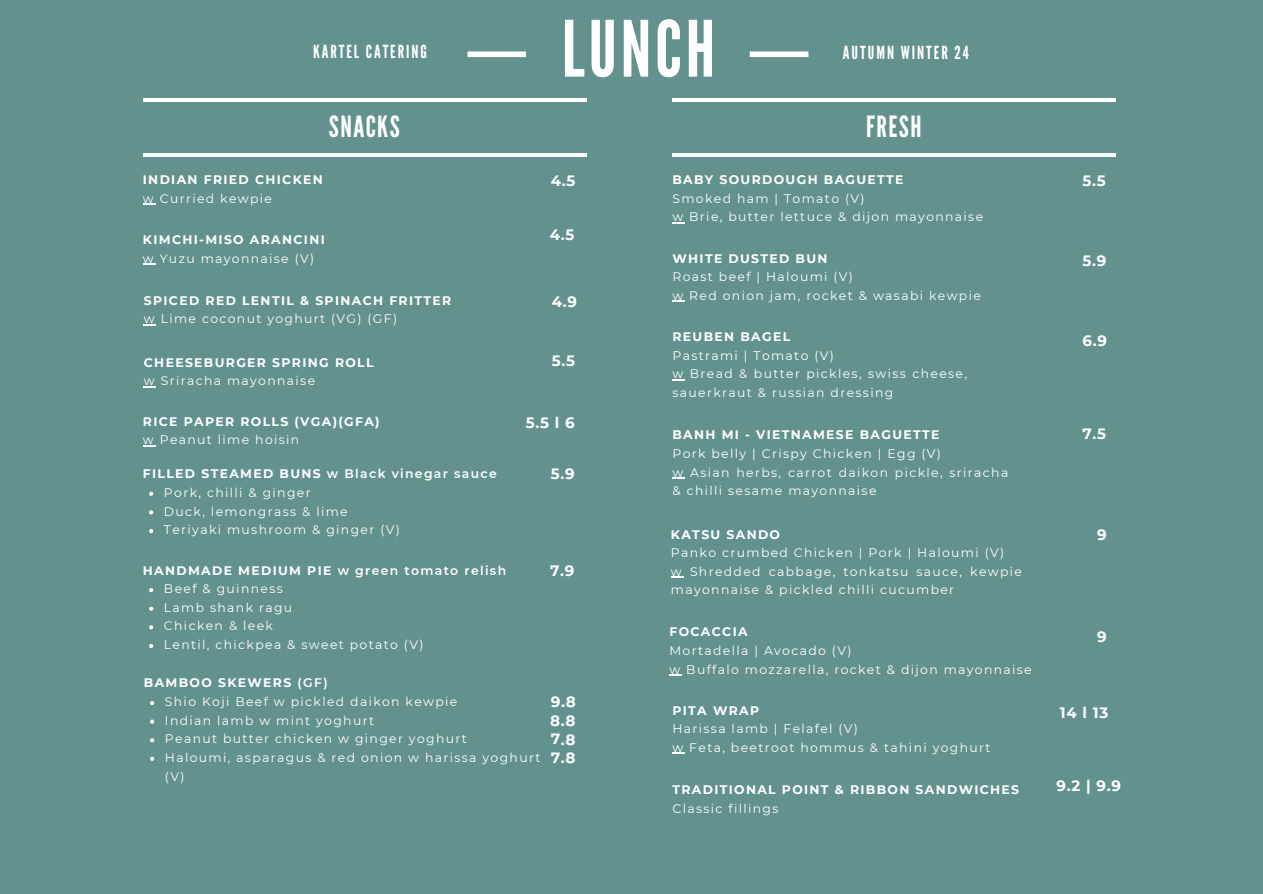
<style>
.page{position:relative;width:1263px;height:894px;background:#fff}
.page>*{position:absolute;margin:0;border:0;box-sizing:border-box;transform-origin:0 0}
.t1{font:77.25px "League Gothic";letter-spacing:.05em;color:#fff}
.t2{font:29.1px "League Gothic";letter-spacing:.05em;color:#fff}
.t3{font:18px "League Gothic";letter-spacing:.105em;color:#fff}
.t4{font:700 15px "Montserrat";color:#fff}
.t5{font:12.45px/18.6px "Montserrat";letter-spacing:.11em;color:#fff}
.t6{font:700 12.45px "Montserrat";letter-spacing:.11em;color:#fff}
.t7{font:600 12.45px "Montserrat";letter-spacing:.11em;color:#fff}
.s1{font-weight:700}
.s2{font-weight:600}
</style>
<div class="page">
<div style="left:0;top:0;width:1263px;height:893px;background:#63928e"></div>
<svg style="left:149px;top:491px;width:4px;height:4px"></svg>
<svg style="left:149px;top:510px;width:4px;height:4px"></svg>
<svg style="left:149px;top:529px;width:4px;height:4px"></svg>
<svg style="left:150px;top:701px;width:4px;height:3px"></svg>
<svg style="left:150px;top:719px;width:4px;height:4px"></svg>
<svg style="left:150px;top:738px;width:4px;height:4px"></svg>
<svg style="left:150px;top:756px;width:4px;height:4px"></svg>
<svg style="left:149px;top:588px;width:4px;height:4px"></svg>
<svg style="left:149px;top:606px;width:4px;height:4px"></svg>
<svg style="left:149px;top:625px;width:4px;height:4px"></svg>
<svg style="left:149px;top:643px;width:4px;height:4px"></svg>
<hr style="left:143px;top:99px;width:443px;height:3px;background:#fff">
<hr style="left:143px;top:154px;width:443px;height:3px;background:#fff">
<div style="left:467px;top:51px;width:59px;height:6px;background:#fff"></div>
<hr style="left:672px;top:99px;width:444px;height:3px;background:#fff">
<hr style="left:672px;top:154px;width:444px;height:3px;background:#fff">
<div style="left:750px;top:51px;width:58px;height:6px;background:#fff"></div>
<svg style="left:143px;top:445px;width:12px;height:1px"></svg>
<svg style="left:143px;top:263px;width:12px;height:1px"></svg>
<svg style="left:143px;top:204px;width:12px;height:1px"></svg>
<svg style="left:144px;top:386px;width:12px;height:1px"></svg>
<svg style="left:144px;top:324px;width:12px;height:1px"></svg>
<svg style="left:672px;top:379px;width:13px;height:1px"></svg>
<svg style="left:672px;top:752px;width:13px;height:1px"></svg>
<svg style="left:672px;top:301px;width:13px;height:1px"></svg>
<svg style="left:672px;top:222px;width:13px;height:1px"></svg>
<svg style="left:671px;top:576px;width:12px;height:1px"></svg>
<svg style="left:672px;top:477px;width:13px;height:1px"></svg>
<svg style="left:669px;top:674px;width:13px;height:1px"></svg>
<p class="t3" style="left:313px;top:41px;width:115px">KARTEL CATERING</p>
<h5 class="t1" style="left:562px;top:4px;width:155px">LUNCH</h5>
<p class="t3" style="left:843px;top:42px;width:128px">AUTUMN WINTER 24</p>
<p class="t2" style="left:329px;top:109px;width:72px">SNACKS</p>
<h4 class="t2" style="left:866px;top:109px;width:57px">FRESH</h4>
<p class="t6" style="left:143px;top:172px;width:182px">INDIAN FRIED CHICKEN</p>
<h4 class="t5" style="left:143px;top:189px;width:131px">w Curried kewpie</h4>
<p class="t4" style="left:551px;top:171px;width:26px">4.5</p>
<p class="t6" style="left:143px;top:232px;width:183px">KIMCHI-MISO ARANCINI</p>
<p class="t5" style="left:143px;top:249px;width:173px">w Yuzu mayonnaise (V)</p>
<p class="t4" style="left:550px;top:225px;width:26px">4.5</p>
<h4 class="t6" style="left:144px;top:293px;width:309px">SPICED RED LENTIL &amp; SPINACH FRITTER</h4>
<p class="t5" style="left:144px;top:309px;width:255px">w Lime coconut yoghurt (VG) (GF)</p>
<p class="t4" style="left:552px;top:292px;width:27px">4.9</p>
<h4 class="t6" style="left:144px;top:354px;width:231px">CHEESEBURGER SPRING ROLL</h4>
<h4 class="t5" style="left:144px;top:371px;width:173px">w Sriracha mayonnaise</h4>
<p class="t4" style="left:552px;top:351px;width:25px">5.5</p>
<p class="t6" style="left:143px;top:413px;width:238px">RICE PAPER ROLLS (VGA)(GFA)</p>
<p class="t5" style="left:143px;top:430px;width:158px">w Peanut lime hoisin</p>
<h4 class="t4" style="left:526px;top:413px;width:50px">5.5 l 6</h4>
<h1 class="t7" style="left:143px;top:466px;width:355px"><span class="s1">FILLED STEAMED BUNS</span> w Black vinegar sauce</h1>
<h3 class="t5" style="left:164px;top:483px;width:148px">Pork, chilli &amp; ginger</h3>
<h3 class="t5" style="left:164px;top:501px;width:185px">Duck, lemongrass &amp; lime</h3>
<p class="t5" style="left:164px;top:520px;width:237px">Teriyaki mushroom &amp; ginger (V)</p>
<p class="t4" style="left:551px;top:464px;width:25px">5.9</p>
<p class="t7" style="left:143px;top:562px;width:365px"><span class="s1">HANDMADE MEDIUM PIE</span> w green tomato relish</p>
<p class="t5" style="left:164px;top:579px;width:120px">Beef &amp; guinness</p>
<p class="t5" style="left:164px;top:598px;width:130px">Lamb shank ragu</p>
<p class="t5" style="left:164px;top:616px;width:111px">Chicken &amp; leek</p>
<p class="t5" style="left:164px;top:635px;width:261px">Lentil, chickpea &amp; sweet potato (V)</p>
<p class="t4" style="left:550px;top:561px;width:26px">7.9</p>
<p class="t6" style="left:144px;top:675px;width:185px">BAMBOO SKEWERS <span class="s2">(GF)</span></p>
<p class="t5" style="left:165px;top:692px;width:294px">Shio Koji Beef w pickled daikon kewpie</p>
<p class="t5" style="left:165px;top:710px;width:211px">Indian lamb w mint yoghurt</p>
<h2 class="t5" style="left:165px;top:729px;width:303px">Peanut butter chicken w ginger yoghurt</h2>
<h2 class="t5" style="left:165px;top:748px;width:377px">Haloumi, asparagus &amp; red onion w harissa yoghurt (V)</h2>
<h4 class="t6" style="left:672px;top:172px;width:233px">BABY SOURDOUGH BAGUETTE</h4>
<h4 class="t5" style="left:672px;top:189px;width:194px">Smoked ham | Tomato (V)</h4>
<p class="t5" style="left:672px;top:207px;width:312px">w Brie, butter lettuce &amp; dijon mayonnaise</p>
<p class="t6" style="left:672px;top:250px;width:157px">WHITE DUSTED BUN</p>
<p class="t5" style="left:672px;top:267px;width:182px">Roast beef | Haloumi (V)</p>
<h4 class="t5" style="left:672px;top:286px;width:310px">w Red onion jam, rocket &amp; wasabi kewpie</h4>
<p class="t6" style="left:672px;top:329px;width:119px">REUBEN BAGEL</p>
<p class="t5" style="left:672px;top:346px;width:163px">Pastrami | Tomato (V)</p>
<p class="t5" style="left:672px;top:364px;width:296px">w Bread &amp; butter pickles, swiss cheese, sauerkraut &amp; russian dressing</p>
<p class="t6" style="left:672px;top:427px;width:269px">BANH MI - VIETNAMESE BAGUETTE</p>
<h4 class="t5" style="left:672px;top:444px;width:270px">Pork belly | Crispy Chicken | Egg (V)</h4>
<h6 class="t5" style="left:672px;top:463px;width:337px">w Asian herbs, carrot daikon pickle, sriracha &amp; chilli sesame mayonnaise</h6>
<h6 class="t6" style="left:671px;top:526px;width:111px">KATSU SANDO</h6>
<p class="t5" style="left:671px;top:543px;width:335px">Panko crumbed Chicken | Pork | Haloumi (V)</p>
<p class="t5" style="left:671px;top:562px;width:353px">w Shredded cabbage, tonkatsu sauce, kewpie mayonnaise &amp; pickled chilli cucumber</p>
<p class="t6" style="left:669px;top:624px;width:80px">FOCACCIA</p>
<p class="t5" style="left:669px;top:641px;width:183px">Mortadella | Avocado (V)</p>
<p class="t5" style="left:669px;top:659px;width:364px">w Buffalo mozzarella, rocket &amp; dijon mayonnaise</p>
<p class="t6" style="left:672px;top:702px;width:88px">PITA WRAP</p>
<p class="t5" style="left:672px;top:719px;width:187px">Harissa lamb | Felafel (V)</p>
<p class="t5" style="left:672px;top:737px;width:320px">w Feta, beetroot hommus &amp; tahini yoghurt</p>
<p class="t6" style="left:672px;top:782px;width:348px">TRADITIONAL POINT &amp; RIBBON SANDWICHES</p>
<h4 class="t5" style="left:672px;top:799px;width:107px">Classic fillings</h4>
<h4 class="t4" style="left:1082px;top:171px;width:25px">5.5</h4>
<p class="t4" style="left:1082px;top:251px;width:25px">5.9</p>
<p class="t4" style="left:1082px;top:331px;width:26px">6.9</p>
<p class="t4" style="left:1082px;top:425px;width:25px">7.5</p>
<h4 class="t4" style="left:1097px;top:525px;width:11px">9</h4>
<h4 class="t4" style="left:1097px;top:627px;width:11px">9</h4>
<h4 class="t4" style="left:1060px;top:703px;width:50px">14 l 13</h4>
<p class="t4" style="left:1056px;top:776px;width:66px">9.2 | 9.9</p>
</div>
